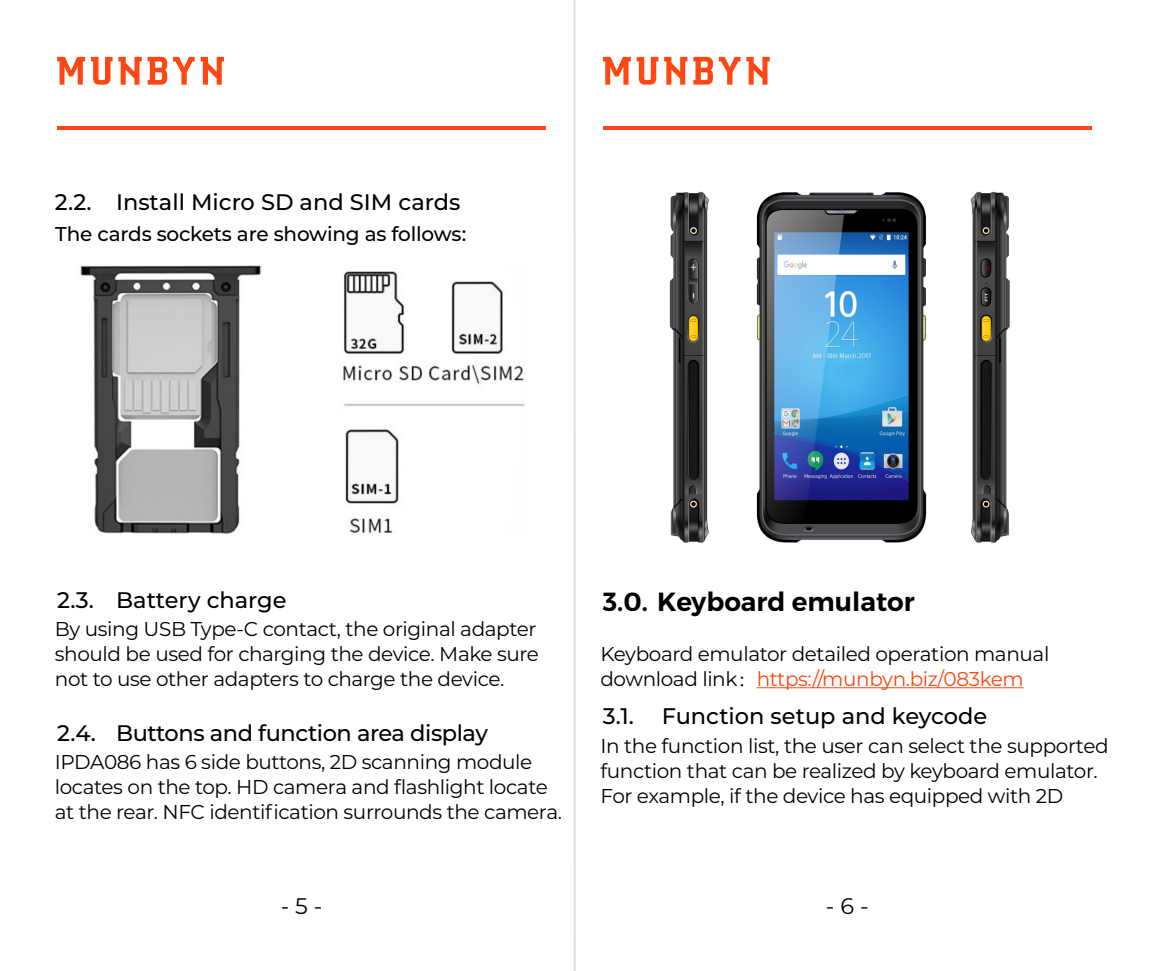
<style>
.page{position:relative;width:1149px;height:971px;background:#fff}
.page>*{position:absolute;margin:0;border:0;box-sizing:border-box;transform-origin:0 0}
.t1{font:600 26.25px "Montserrat";color:#040000}
.t2{font:500 22.5px "Montserrat";color:#040000}
.t3{font:500 22.5px "Montserrat";letter-spacing:-.02em;color:#040000}
.t4{font:22.5px "Montserrat";color:#040000}
.t5{font:20px/25px "Montserrat";letter-spacing:-.02em;color:#040000}
.t6{font:500 20px "Montserrat";letter-spacing:-.01em;color:#040000}
.s1{font-family:"Adobe Song Std";font-weight:300}
.s2{color:#ff4713}
</style>
<div class="page">
<hr style="left:573px;top:0;width:2px;height:971px;background:#e0e0e0">
<hr style="left:57px;top:126px;width:489px;height:4px;background:#ff4713">
<hr style="left:602px;top:126px;width:489px;height:4px;background:#ff4713">
<svg style="left:173px;top:57px;width:51px;height:28px"></svg>
<svg style="left:57px;top:57px;width:28px;height:28px"></svg>
<svg style="left:91px;top:57px;width:51px;height:28px"></svg>
<svg style="left:148px;top:57px;width:19px;height:28px"></svg>
<svg style="left:746px;top:57px;width:23px;height:28px"></svg>
<svg style="left:718px;top:57px;width:22px;height:28px"></svg>
<svg style="left:602px;top:57px;width:28px;height:28px"></svg>
<svg style="left:636px;top:57px;width:22px;height:28px"></svg>
<svg style="left:664px;top:57px;width:23px;height:28px"></svg>
<svg style="left:693px;top:57px;width:19px;height:28px"></svg>
<hr style="left:756px;top:687px;width:267px;height:1px;background:#ff4713">
<img style="left:80px;top:265px;width:445px;height:269px">
<img style="left:669px;top:191px;width:341px;height:352px">
<p class="t2" style="left:55px;top:187px;width:407px">2.2. Install Micro SD and SIM cards</p>
<p class="t6" style="left:55px;top:220px;width:412px">The cards sockets are showing as follows:</p>
<p class="t2" style="left:57px;top:584px;width:230px">2.3. Battery charge</p>
<p class="t5" style="left:55px;top:616px;width:485px">By using USB Type-C contact, the original adapter should be used for charging the device. Make sure not to use other adapters to charge the device.</p>
<p class="t3" style="left:57px;top:717px;width:432px">2.4. Buttons and function area display</p>
<p class="t5" style="left:55px;top:749px;width:508px">IPDA086 has 6 side buttons, 2D scanning module locates on the top. HD camera and flashlight locate at the rear. NFC identification surrounds the camera.</p>
<h1 class="t1" style="left:602px;top:585px;width:313px">3.0. Keyboard emulator</h1>
<p class="t5" style="left:600px;top:640px;width:450px">Keyboard emulator detailed operation manual download link<span class="s1">：</span><span class="s2">https://munbyn.biz/083kem</span></p>
<p class="t2" style="left:602px;top:701px;width:386px">3.1. Function setup and keycode</p>
<p class="t5" style="left:600px;top:733px;width:509px">In the function list, the user can select the supported function that can be realized by keyboard emulator.<br>For example, if the device has equipped with 2D</p>
<p class="t4" style="left:281px;top:891px;width:43px">- 5 -</p>
<p class="t4" style="left:825px;top:891px;width:44px">- 6 -</p>
</div>
